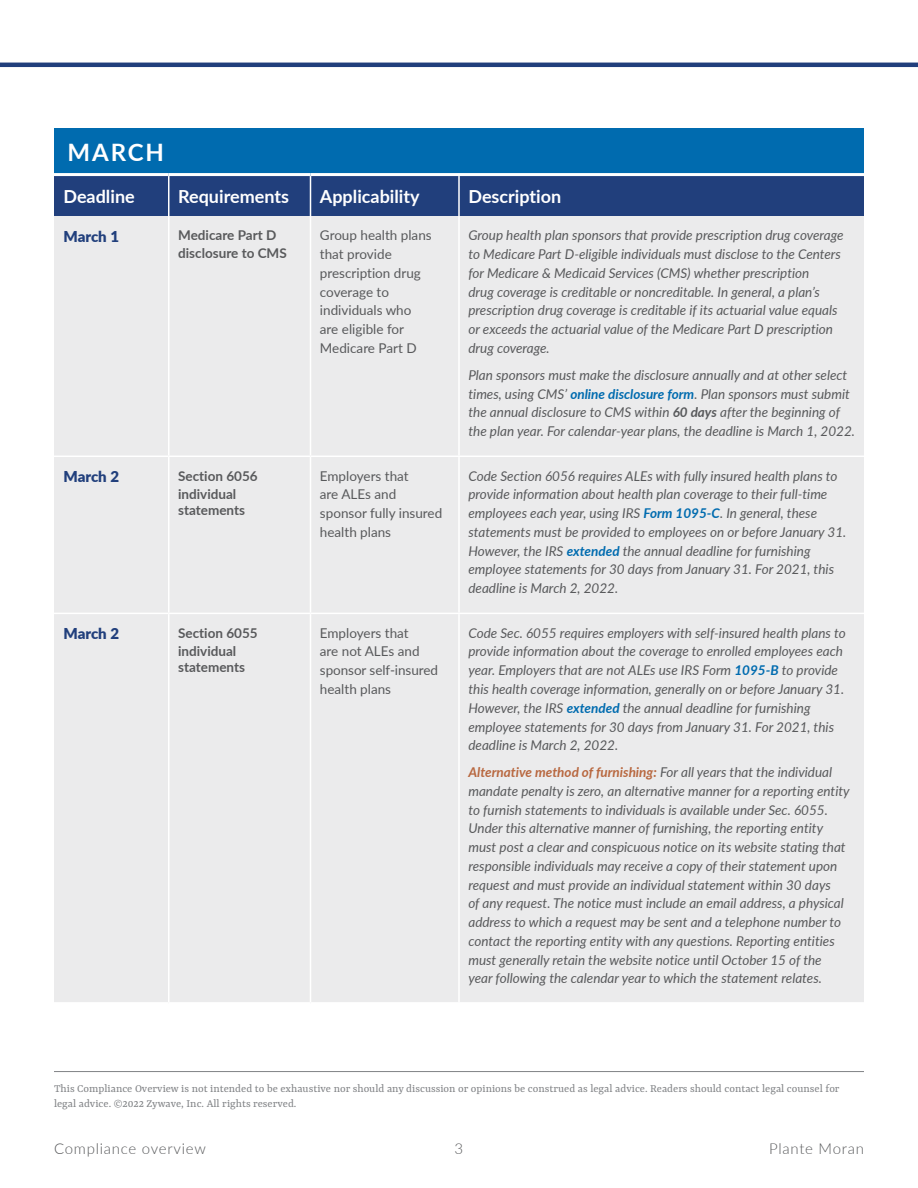
<style>
.page{position:relative;width:918px;height:1188px;background:#fff}
.page>*{position:absolute;margin:0;border:0;box-sizing:border-box;transform-origin:0 0}
.t1{font:700 24px "Lato";letter-spacing:.08em;color:#fff}
.t2{font:700 18px "Lato";color:#fff}
.t3{font:300 15px "Lato";letter-spacing:.05em;color:#58595b}
.t4{font:900 15px "Lato";letter-spacing:-.005em;color:#213f7c}
.t5{font:italic 13.5px/18.8px "Lato";color:#58595b}
.t6{font:13.5px/18.8px "Lato";color:#58595b}
.t7{font:700 13.5px/18px "Lato";color:#58595b}
.t8{font:12px/15px "Rasa";color:#808285}
.s1{font-weight:700;color:#006baf}
.s2{font-weight:700}
.s3{font-weight:700;color:#b86840}
</style>
<div class="page">
<hr style="left:0;top:63px;width:918px;height:4px;background:#213f7c">
<hr style="left:54px;top:1071px;width:810px;height:1px;background:#808285">
<div style="left:54px;top:128px;width:810px;height:47px;background:#006baf"></div>
<div style="left:54px;top:176px;width:810px;height:40px;background:#213f7c"></div>
<div style="left:54px;top:216px;width:810px;height:786px;background:#ebebec"></div>
<hr style="left:54px;top:173px;width:115px;height:3px;background:#fff">
<hr style="left:169px;top:173px;width:141px;height:3px;background:#fff">
<hr style="left:310px;top:173px;width:149px;height:3px;background:#fff">
<hr style="left:459px;top:173px;width:405px;height:3px;background:#fff">
<hr style="left:168px;top:176px;width:2px;height:40px;background:#fff">
<hr style="left:310px;top:176px;width:1px;height:40px;background:#fff">
<hr style="left:458px;top:176px;width:2px;height:40px;background:#fff">
<hr style="left:168px;top:216px;width:2px;height:240px;background:#fff">
<hr style="left:310px;top:216px;width:1px;height:240px;background:#fff">
<hr style="left:458px;top:216px;width:2px;height:240px;background:#fff">
<hr style="left:54px;top:456px;width:115px;height:1px;background:#fff">
<hr style="left:169px;top:456px;width:141px;height:1px;background:#fff">
<hr style="left:168px;top:457px;width:2px;height:156px;background:#fff">
<hr style="left:310px;top:456px;width:149px;height:1px;background:#fff">
<hr style="left:310px;top:457px;width:1px;height:156px;background:#fff">
<hr style="left:459px;top:456px;width:405px;height:1px;background:#fff">
<hr style="left:458px;top:457px;width:2px;height:156px;background:#fff">
<hr style="left:54px;top:613px;width:115px;height:1px;background:#fff">
<hr style="left:169px;top:613px;width:141px;height:1px;background:#fff">
<hr style="left:168px;top:614px;width:2px;height:388px;background:#fff">
<hr style="left:310px;top:613px;width:149px;height:1px;background:#fff">
<hr style="left:310px;top:614px;width:1px;height:388px;background:#fff">
<hr style="left:459px;top:613px;width:405px;height:1px;background:#fff">
<hr style="left:458px;top:614px;width:2px;height:388px;background:#fff">
<h1 class="t1" style="left:68px;top:135px;width:98px">MARCH</h1>
<h2 class="t2" style="left:63px;top:183px;width:73px">Deadline</h2>
<h2 class="t2" style="left:178px;top:183px;width:112px">Requirements</h2>
<h2 class="t2" style="left:320px;top:183px;width:101px">Applicability</h2>
<h2 class="t2" style="left:468px;top:183px;width:94px">Description</h2>
<p class="t4" style="left:63px;top:225px;width:57px">March 1</p>
<p class="t7" style="left:178px;top:226px;width:110px">Medicare Part D disclosure to CMS</p>
<p class="t6" style="left:320px;top:226px;width:113px">Group health plans that provide prescription drug coverage to individuals who are eligible for<br>Medicare Part D</p>
<p class="t5" style="left:468px;top:226px;width:377px">Group health plan sponsors that provide prescription drug coverage to Medicare Part D-eligible individuals must disclose to the Centers for Medicare &amp; Medicaid Services (CMS) whether prescription<br>drug coverage is creditable or noncreditable. In general, a plan’s prescription drug coverage is creditable if its actuarial value equals or exceeds the actuarial value of the Medicare Part D prescription drug coverage.</p>
<p class="t5" style="left:468px;top:365px;width:388px">Plan sponsors must make the disclosure annually and at other select times, using CMS’ <span class="s1">online disclosure form</span>. Plan sponsors must submit the annual disclosure to CMS within <span class="s2">60 days</span> after the beginning of the plan year. For calendar-year plans, the deadline is March 1, 2022.</p>
<p class="t4" style="left:63px;top:465px;width:57px">March 2</p>
<p class="t7" style="left:178px;top:466px;width:81px">Section 6056 individual</p>
<p class="t7" style="left:178px;top:501px;width:68px">statements</p>
<p class="t6" style="left:320px;top:466px;width:124px">Employers that<br>are ALEs and sponsor fully insured health plans</p>
<p class="t5" style="left:468px;top:466px;width:379px">Code Section 6056 requires ALEs with fully insured health plans to provide information about health plan coverage to their full-time employees each year, using IRS <span class="s1">Form 1095-C</span>. In general, these statements must be provided to employees on or before January 31.<br>However, the IRS <span class="s1">extended</span> the annual deadline for furnishing employee statements for 30 days from January 31. For 2021, this deadline is March 2, 2022.</p>
<p class="t4" style="left:63px;top:622px;width:57px">March 2</p>
<p class="t7" style="left:178px;top:623px;width:81px">Section 6055 individual</p>
<p class="t7" style="left:178px;top:658px;width:68px">statements</p>
<p class="t6" style="left:320px;top:623px;width:120px">Employers that<br>are not ALEs and sponsor self-insured health plans</p>
<p class="t5" style="left:468px;top:623px;width:379px">Code Sec. 6055 requires employers with self-insured health plans to provide information about the coverage to enrolled employees each year. Employers that are not ALEs use IRS Form <span class="s1">1095-B</span> to provide this health coverage information, generally on or before January 31.<br>However, the IRS <span class="s1">extended</span> the annual deadline for furnishing employee statements for 30 days from January 31. For 2021, this deadline is March 2, 2022.</p>
<p class="t5" style="left:468px;top:762px;width:383px"><span class="s3">Alternative method of furnishing:</span> For all years that the individual mandate penalty is zero, an alternative manner for a reporting entity to furnish statements to individuals is available under Sec. 6055.<br>Under this alternative manner of furnishing, the reporting entity must post a clear and conspicuous notice on its website stating that responsible individuals may receive a copy of their statement upon request and must provide an individual statement within 30 days<br>of any request. The notice must include an email address, a physical address to which a request may be sent and a telephone number to contact the reporting entity with any questions. Reporting entities must generally retain the website notice until October 15 of the<br>year following the calendar year to which the statement relates.</p>
<p class="t8" style="left:54px;top:1082px;width:787px">This Compliance Overview is not intended to be exhaustive nor should any discussion or opinions be construed as legal advice. Readers should contact legal counsel for legal advice. ©2022 Zywave, Inc. All rights reserved.</p>
<p class="t3" style="left:54px;top:1138px;width:153px">Compliance overview</p>
<p class="t3" style="left:455px;top:1138px;width:10px">3</p>
<p class="t3" style="left:769px;top:1138px;width:96px">Plante Moran</p>
</div>
